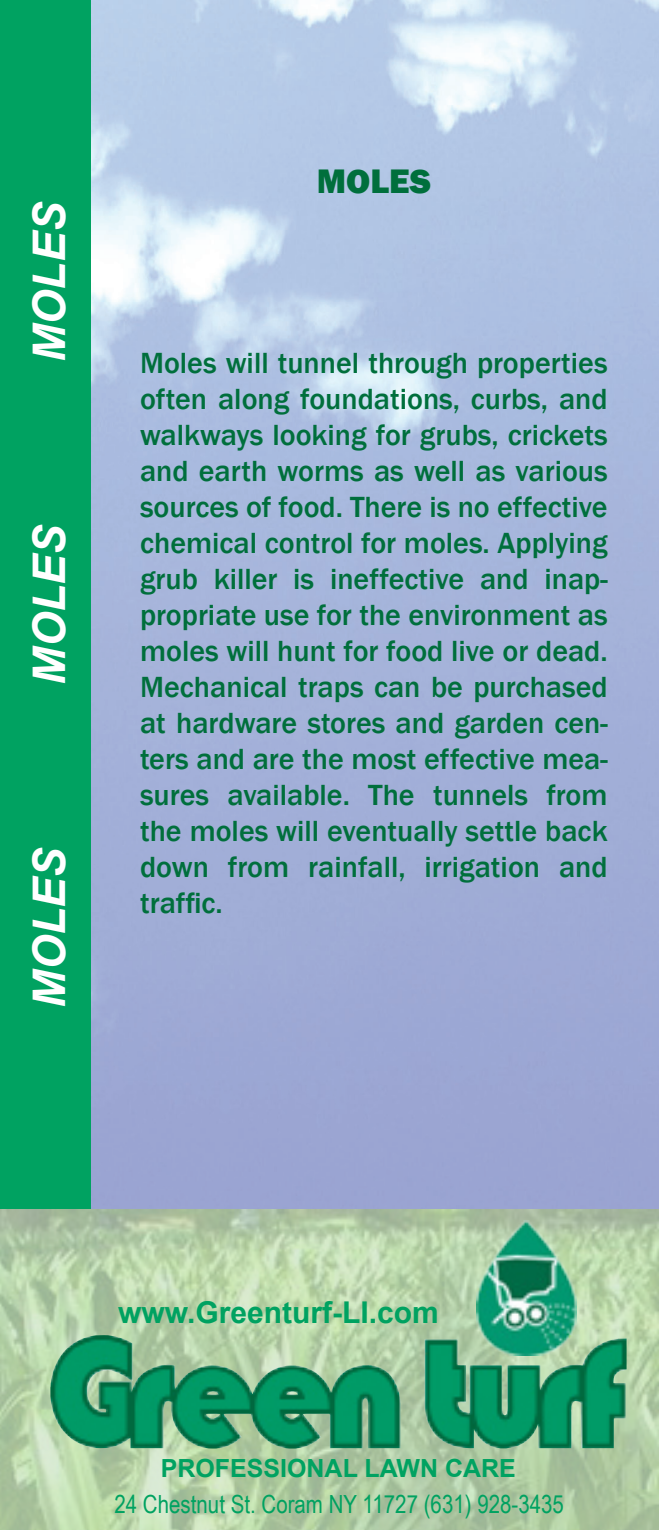
<style>
.page{position:relative;width:659px;height:1530px;background:#fff}
.page>*{position:absolute;margin:0;border:0;box-sizing:border-box;transform-origin:0 0}
.t1{font:italic 700 45px "Arial";letter-spacing:-.005em;color:#fff}
.t2{font:800 35px "Franklin Gothic";color:#006f3c}
.t3{font:500 30px/36px "Franklin Gothic";color:#006f3c;text-align:justify}
.t4{font:700 30px "Arial";color:#00a261}
.t5{font:25px "Arial Narrow";color:#00a261}
.t6{font:700 25px "Arial";color:#00a261}
</style>
<div class="page">
<div style="left:0;top:0;width:659px;height:1267px;background:#00a261"></div>
<img style="left:92px;top:0;width:567px;height:1210px">
<img style="left:0;top:1210px;width:659px;height:320px">
<img style="left:50px;top:1335px;width:46px;height:105px">
<img style="left:476px;top:1220px;width:100px;height:135px">
<p class="t1" style="left:19px;top:362px;width:162px;rotate:-90deg">MOLES</p>
<p class="t1" style="left:19px;top:685px;width:162px;rotate:-90deg">MOLES</p>
<p class="t1" style="left:19px;top:1008px;width:162px;rotate:-90deg">MOLES</p>
<p class="t2" style="left:317px;top:158px;width:116px">MOLES</p>
<p class="t3" style="left:140px;top:345px;width:469px">Moles will tunnel through properties often along foundations, curbs, and walkways looking for grubs, crickets and earth worms as well as various sources of food. There is no effective chemical control for moles. Applying grub killer is ineffective and inap&shy;propriate use for the environment as moles will hunt for food live or dead.<br>Mechanical traps can be purchased at hardware stores and garden cen&shy;ters and are the most effective mea&shy;sures available. The tunnels from the moles will eventually settle back down from rainfall, irrigation and traffic.</p>
<p class="t4" style="left:118px;top:1293px;width:322px">www.Greenturf-LI.com</p>
<p class="t6" style="left:161px;top:1452px;width:357px">PROFESSIONAL LAWN CARE</p>
<p class="t5" style="left:114px;top:1486px;width:451px">24 Chestnut St. Coram NY 11727 (631) 928-3435</p>
</div>
